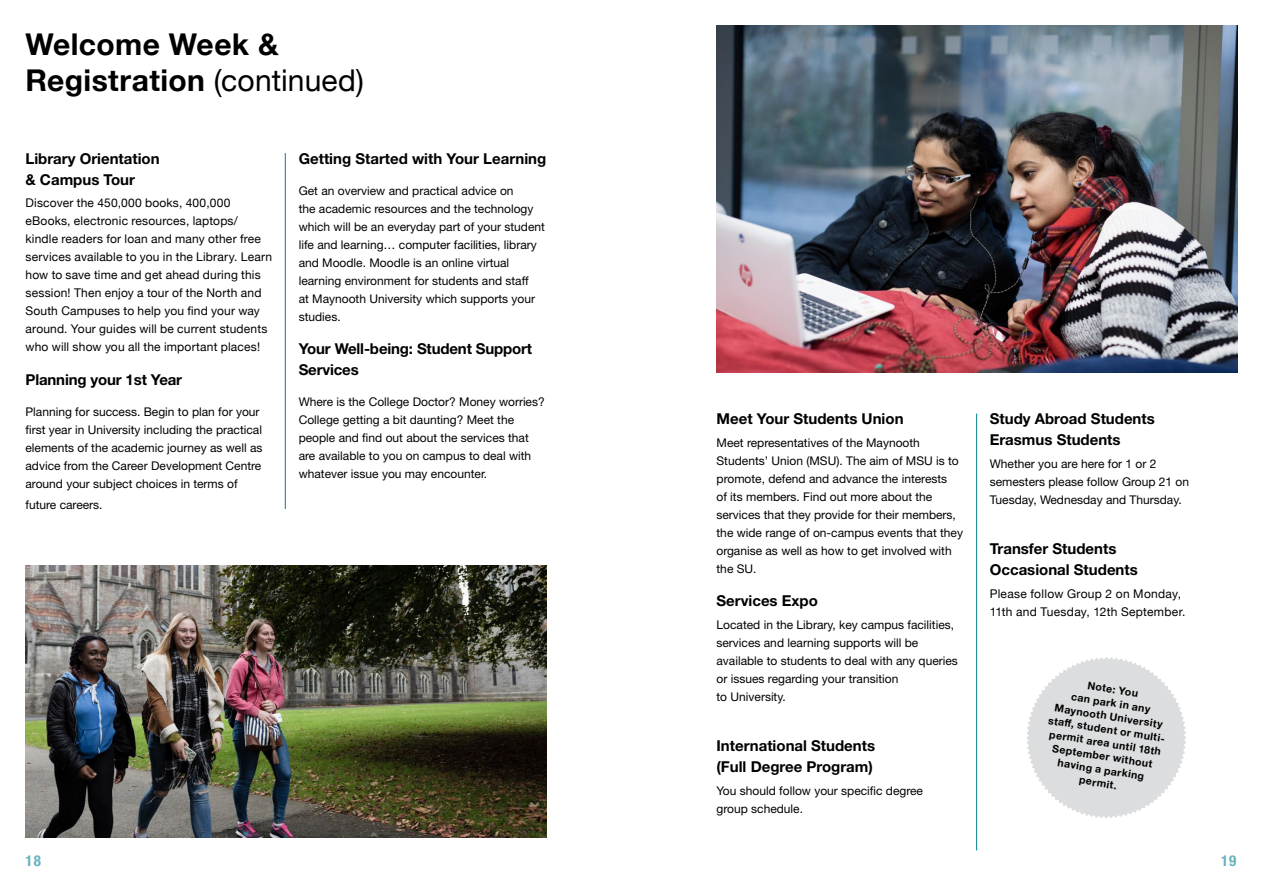
<style>
.page{position:relative;width:1263px;height:893px;background:#fff}
.page>*{position:absolute;margin:0;border:0;box-sizing:border-box;transform-origin:0 0}
.t1{font:700 30px/36px "Helvetica Neue";letter-spacing:.01em;color:#000}
.t2{font:700 15px/21px "Helvetica Neue LT Std";color:#000}
.t3{font:700 condensed 15px "Helvetica Neue LT Std";color:#67b3bd}
.t4{font:12px/18px "Helvetica Neue LT Std";color:#000}
.t5{font:12px/18px "Helvetica Neue";letter-spacing:.015em;color:#000}
.t6{font:700 10.5px/13.5px "Helvetica Neue";color:#000;text-align:center}
.s1{font-weight:400}
</style>
<div class="page">
<hr style="left:285px;top:153px;width:1px;height:356px;background:#00818e">
<img style="left:26px;top:566px;width:520px;height:272px">
<hr style="left:976px;top:414px;width:1px;height:436px;background:#00818e">
<img style="left:716px;top:26px;width:521px;height:346px">
<svg style="left:1026px;top:657px;width:160px;height:161px"></svg>
<h1 class="t1" style="left:26px;top:27px;width:340px">Welcome Week &amp;<br>Registration <span class="s1">(continued)</span></h1>
<p class="t2" style="left:26px;top:148px;width:136px">Library Orientation &amp; Campus Tour</p>
<p class="t5" style="left:26px;top:194px;width:248px">Discover the 450,000 books, 400,000 eBooks, electronic resources, laptops/ kindle readers for loan and many other free services available to you in the Library. Learn how to save time and get ahead during this session! Then enjoy a tour of the North and South Campuses to help you find your way around. Your guides will be current students who will show you all the important places!</p>
<p class="t2" style="left:26px;top:369px;width:158px">Planning your 1st Year</p>
<p class="t4" style="left:26px;top:402px;width:238px">Planning for success. Begin to plan for your first year in University including the practical elements of the academic journey as well as advice from the Career Development Centre around your subject choices in terms of</p>
<p class="t4" style="left:26px;top:495px;width:79px">future careers.</p>
<p class="t2" style="left:299px;top:148px;width:249px">Getting Started with Your Learning</p>
<p class="t4" style="left:299px;top:181px;width:248px">Get an overview and practical advice on<br>the academic resources and the technology which will be an everyday part of your student life and learning… computer facilities, library and Moodle. Moodle is an online virtual learning environment for students and staff<br>at Maynooth University which supports your studies.</p>
<p class="t2" style="left:299px;top:338px;width:235px">Your Well-being: Student Support<br>Services</p>
<p class="t4" style="left:299px;top:393px;width:248px">Where is the College Doctor? Money worries?<br>College getting a bit daunting? Meet the people and find out about the services that are available to you on campus to deal with whatever issue you may encounter.</p>
<p class="t2" style="left:716px;top:408px;width:188px">Meet Your Students Union</p>
<p class="t4" style="left:716px;top:433px;width:248px">Meet representatives of the Maynooth Students’ Union (MSU). The aim of MSU is to promote, defend and advance the interests<br>of its members. Find out more about the services that they provide for their members, the wide range of on-campus events that they organise as well as how to get involved with the SU.</p>
<p class="t2" style="left:716px;top:590px;width:103px">Services Expo</p>
<p class="t4" style="left:716px;top:615px;width:243px">Located in the Library, key campus facilities, services and learning supports will be available to students to deal with any queries or issues regarding your transition<br>to University.</p>
<p class="t2" style="left:716px;top:735px;width:160px">International Students (Full Degree Program)</p>
<p class="t4" style="left:716px;top:781px;width:208px">You should follow your specific degree group schedule.</p>
<p class="t2" style="left:990px;top:408px;width:167px">Study Abroad Students<br>Erasmus Students</p>
<p class="t4" style="left:990px;top:454px;width:201px">Whether you are here for 1 or 2 semesters please follow Group 21 on<br>Tuesday, Wednesday and Thursday.</p>
<p class="t2" style="left:990px;top:538px;width:150px">Transfer Students<br>Occasional Students</p>
<p class="t5" style="left:990px;top:585px;width:197px">Please follow Group 2 on Monday,<br>11th and Tuesday, 12th September.</p>
<p class="t6" style="left:1056px;top:674px;width:126px;rotate:9deg">Note: You<br>can park in any<br>Maynooth University staff , student or multi&shy;permit area until 18th<br>September without having a parking permit.</p>
<p class="t3" style="left:26px;top:852px;width:17px">18</p>
<p class="t3" style="left:1221px;top:852px;width:17px">19</p>
</div>
